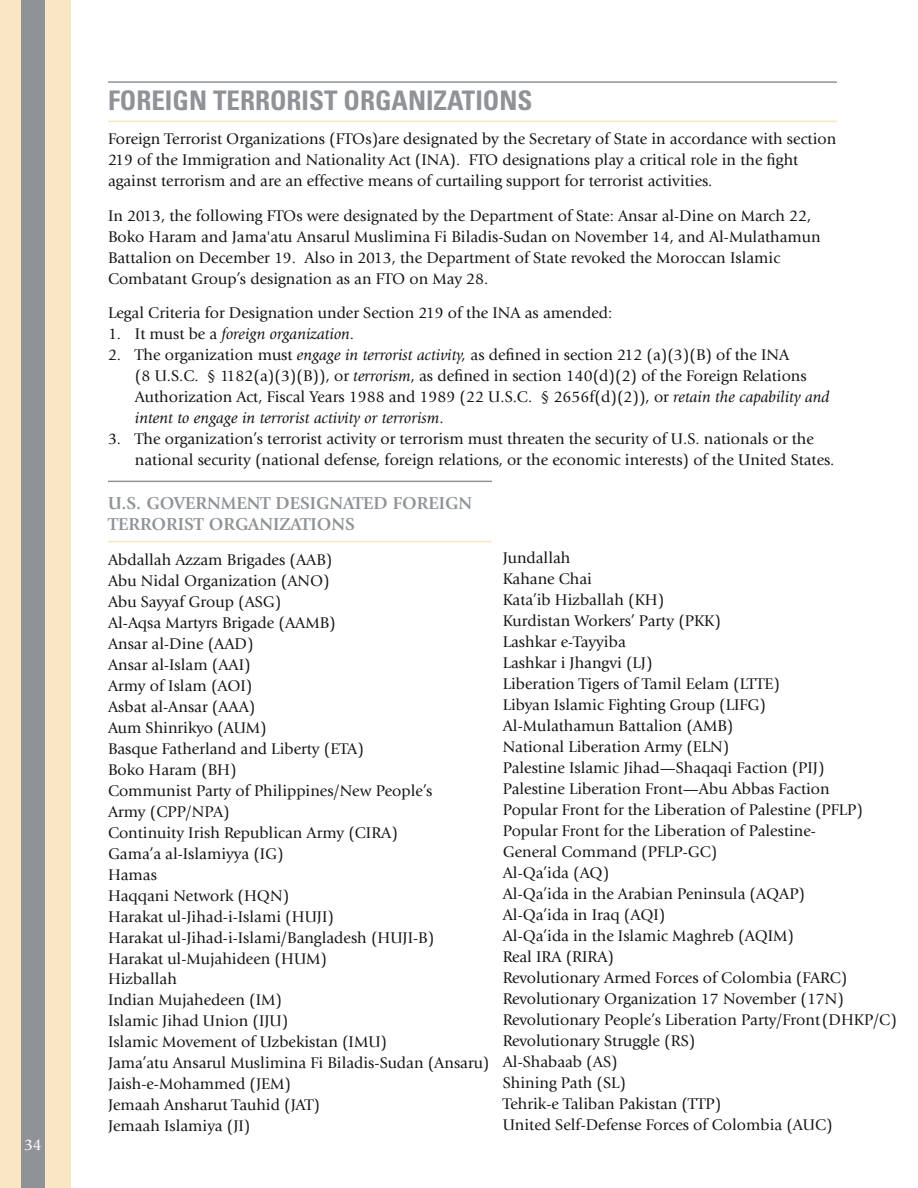
<style>
.page{position:relative;width:918px;height:1188px;background:#fff}
.page>*{position:absolute;margin:0;border:0;box-sizing:border-box;transform-origin:0 0}
.t1{font:700 condensed 27px "Univers";color:#8f9397}
.t2{font:700 18px/21px "Giovanni Std";color:#8f9397}
.t3{font:16.2px/21px "Giovanni Std";color:#161518}
.t4{font:italic 16.2px "Giovanni Std";color:#161518}
.t5{font:16.2px "Giovanni Std";color:#fff}
.s1{font-style:normal}
.s2{font-style:italic}
</style>
<div class="page">
<div style="left:0;top:0;width:70px;height:1188px;background:#f9e6c4"></div>
<div style="left:21px;top:0;width:24px;height:1188px;background:#8f9397"></div>
<hr style="left:108px;top:481px;width:384px;height:1px;background:#8f9397">
<hr style="left:108px;top:541px;width:384px;height:1px;background:#f9e6c4">
<hr style="left:108px;top:81px;width:729px;height:2px;background:#8f9397">
<hr style="left:108px;top:121px;width:729px;height:1px;background:#f9e6c4">
<p class="t5" style="left:24px;top:1136px;width:19px">34</p>
<h1 class="t1" style="left:108px;top:84px;width:134px">FOREIGN TERRORIS</h1>
<h1 class="t1" style="left:324px;top:84px;width:210px">T ORGANIZATIONS</h1>
<p class="t3" style="left:108px;top:129px;width:239px">Foreign Terrorist Organizations (FTO</p>
<p class="t3" style="left:108px;top:129px;width:730px;text-indent:257px">s)are designated by the Secretary of State in accordance with section<br>219 of the Immigration and Nationality Act (INA). FTO</p>
<p class="t3" style="left:108px;top:150px;width:692px;text-indent:394px">designations play a critical role in the fight against terrorism and are an effective means of curtailing support for terrorist activities.</p>
<p class="t3" style="left:108px;top:205px;width:170px">In 2013, the following FTO</p>
<p class="t3" style="left:108px;top:205px;width:714px;text-indent:188px">s were designated by the Department of State: Ansar al-Dine on March 22, Boko Haram and Jama'atu Ansarul Muslimina Fi Biladis-Sudan on November 14, and Al-Mulathamun Battalion on December 19. Also in 2013, the Department of State revoked the Moroccan Islamic Combatant Group’s designation as an FTO</p>
<p class="t3" style="left:108px;top:261px;width:506px;line-height:34.5px;text-indent:302px">on May 28.<br>Legal Criteria for Designation under Section 219 of the INA as amended:</p>
<p class="t4" style="left:108px;top:325px;width:248px"><span class="s1">1. It must be a</span> foreign organization<span class="s1">.</span></p>
<p class="t3" style="left:135px;top:345px;width:696px;text-indent:-27px">2. The organization must <span class="s2">engage in terrorist activity,</span> as defined in section 212 (a)(3)(B) of the INA<br>(8 U.S.C. § 1182(a)(3)(B)), or <span class="s2">terrorism</span>, as defined in section 140(d)(2) of the Foreign Relations Authorization Act, Fiscal Years 1988 and 1989 (22 U.S.C. § 2656f(d)(2)), or <span class="s2">retain the capability and intent to engage in terrorist activity or terrorism</span>.</p>
<p class="t3" style="left:135px;top:429px;width:701px;text-indent:-27px">3. The organization’s terrorist activity or terrorism must threaten the security of U.S. nationals or the national security (national defense, foreign relations, or the economic interests) of the United States.</p>
<p class="t2" style="left:108px;top:493px;width:366px;text-indent:38px">GOVERNMENT DESIGNATED FOREIGN<br>TERRORIST ORGANIZATIONS</p>
<p class="t3" style="left:108px;top:549px;width:383px">Abdallah Azzam Brigades (AAB)<br>Abu Nidal Organization (ANO )<br>Abu Sayyaf Group (ASG)<br>Al-Aqsa Martyrs Brigade (AAMB)<br>Ansar al-Dine (AAD)<br>Ansar al-Islam (AAI)<br>Army of Islam (AOI )<br>Asbat al-Ansar (AAA)<br>Aum Shinrikyo (AUM)<br>Basque Fatherland and Liberty (ETA)<br>Boko Haram (BH)<br>Communist Party of Philippines/New People’s<br>Army (CPP/NPA)<br>Continuity Irish Republican Army (CIRA)<br>Gama’a al-Islamiyya (IG)<br>Hamas<br>Haqqani Network (HQN)<br>Harakat ul-Jihad-i-Islami (HUJI)<br>Harakat ul-Jihad-i-Islami/Bangladesh (HUJI-B)<br>Harakat ul-Mujahideen (HUM)<br>Hizballah<br>Indian Mujahedeen (IM)<br>Islamic Jihad Union (IJU)<br>Islamic Movement of Uzbekistan (IMU)<br>Jama’atu Ansarul Muslimina Fi Biladis-Sudan (Ansaru)<br>Jaish-e-Mohammed (JEM)<br>Jemaah Ansharut Tauhid (JAT)<br>Jemaah Islamiya (JI)</p>
<p class="t3" style="left:503px;top:547px;width:396px">Jundallah<br>Kahane Chai<br>Kata’ib Hizballah (KH)<br>Kurdistan Workers’ Party (PKK)<br>Lashkar e-Tayyiba<br>Lashkar i Jhangvi (LJ)<br>Liberation Tigers of Tamil Eelam (LTTE)<br>Libyan Islamic Fighting Group (LIFG)<br>Al-Mulathamun Battalion (AMB)<br>National Liberation Army (ELN )<br>Palestine Islamic Jihad—Shaqaqi Faction (PIJ)<br>Palestine Liberation Front—Abu Abbas Faction<br>Popular Front for the Liberation of Palestine (PFLP)<br>Popular Front for the Liberation of Palestine-<br>General Command (PFLP-GC)<br>Al-Qa’ida (AQ)<br>Al-Qa’ida in the Arabian Peninsula (AQAP)<br>Al-Qa’ida in Iraq (AQI)<br>Al-Qa’ida in the Islamic Maghreb (AQIM)<br>Real IRA (RIRA)<br>Revolutionary Armed Forces of Colombia (FARC)<br>Revolutionary Organization 17 November (17N)<br>Revolutionary People’s Liberation Party/Front(DHKP/C)<br>Revolutionary Struggle (RS)<br>Al-Shabaab (AS)<br>Shining Path (SL)<br>Tehrik-e Taliban Pakistan (TTP)<br>United Self-Defense Forces of Colombia (AUC)</p>
<p class="t2" style="left:108px;top:493px;width:9px">U.S.</p>
</div>
